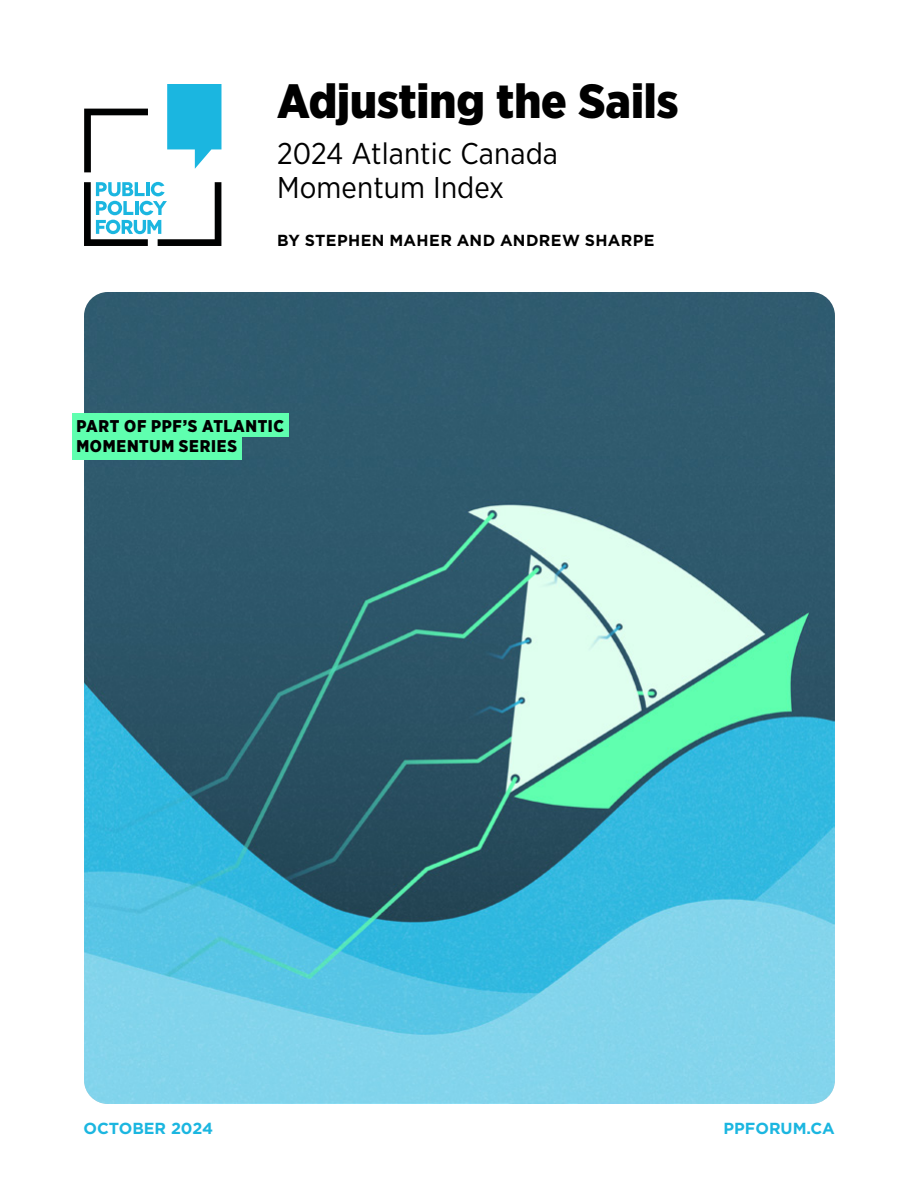
<style>
.page{position:relative;width:919px;height:1188px;background:#fff}
.page>*{position:absolute;margin:0;border:0;box-sizing:border-box;transform-origin:0 0}
.t1{font:900 48px "Gotham Narrow";color:#000}
.t2{font:30px/34px "Gotham Narrow";letter-spacing:.005em;color:#000}
.t3{font:900 17px "Gotham Narrow";letter-spacing:.04em;color:#000}
.t4{font:700 16px "Gotham";letter-spacing:.025em;color:#000}
.t5{font:700 16px "Gotham";color:#1bb6e0}
</style>
<div class="page">
<img style="left:84px;top:292px;width:751px;height:812px">
<svg style="left:84px;top:182px;width:137px;height:64px"></svg>
<svg style="left:167px;top:84px;width:54px;height:85px"></svg>
<svg style="left:84px;top:109px;width:64px;height:63px"></svg>
<div style="left:72px;top:431px;width:169px;height:29px;background:#5fffaf"></div>
<div style="left:72px;top:414px;width:216px;height:23px;background:#5fffaf"></div>
<h1 class="t1" style="left:277px;top:69px;width:403px">Adjusting the Sails</h1>
<h2 class="t2" style="left:277px;top:136px;width:282px">2024 Atlantic Canada<br>Momentum Index</h2>
<p class="t4" style="left:277px;top:230px;width:379px">BY STEPHEN MAHER AND ANDREW SHARPE</p>
<p class="t3" style="left:76px;top:415px;width:209px">PART OF PPF’S ATLANTIC</p>
<p class="t3" style="left:76px;top:435px;width:162px">MOMENTUM SERIES</p>
<p class="t5" style="left:83px;top:1118px;width:131px">OCTOBER 2024</p>
<p class="t5" style="left:723px;top:1118px;width:113px">PPFORUM.CA</p>
</div>
